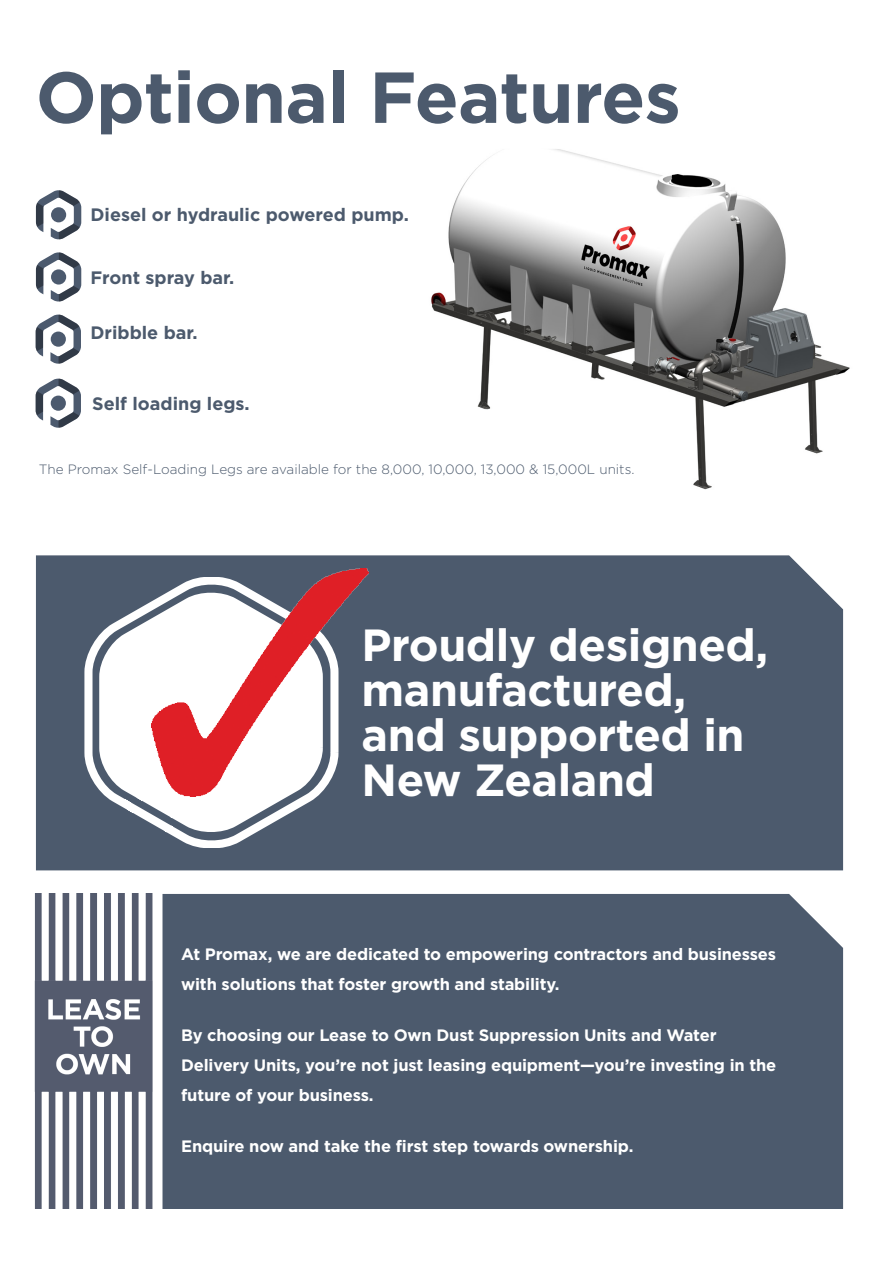
<style>
.page{position:relative;width:893px;height:1263px;background:#fff}
.page>*{position:absolute;margin:0;border:0;box-sizing:border-box;transform-origin:0 0}
.t1{font:700 72px "Gotham";letter-spacing:-.01em;color:#4c5a6d}
.t2{font:700 45px/45px "Gotham";letter-spacing:-.01em;color:#fff}
.t3{font:700 18px "Gotham";color:#4c5a6d}
.t4{font:700 16.5px/30px "Gotham";letter-spacing:-.01em;color:#fff}
.t5{font:300 13.5px "Gotham";color:#4c5a6d}
</style>
<div class="page">
<div style="left:180px;top:894px;width:663px;height:315px;background:#4c5a6d"></div>
<img style="left:431px;top:149px;width:419px;height:341px">
<svg style="left:36px;top:190px;width:45px;height:49px"></svg>
<svg style="left:36px;top:252px;width:45px;height:49px"></svg>
<svg style="left:36px;top:315px;width:45px;height:49px"></svg>
<div style="left:36px;top:555px;width:807px;height:315px;background:#4c5a6d"></div>
<svg style="left:84px;top:578px;width:254px;height:269px"></svg>
<svg style="left:96px;top:585px;width:230px;height:255px"></svg>
<img style="left:152px;top:568px;width:217px;height:228px">
<svg style="left:36px;top:379px;width:45px;height:49px"></svg>
<img style="left:34px;top:894px;width:146px;height:315px">
<p class="t1" style="left:36px;top:56px;width:647px">Optional Features</p>
<p class="t3" style="left:90px;top:205px;width:320px">Diesel or hydraulic powered pump.</p>
<p class="t3" style="left:90px;top:267px;width:145px">Front spray bar.</p>
<p class="t3" style="left:90px;top:323px;width:109px">Dribble bar.</p>
<p class="t3" style="left:92px;top:393px;width:159px">Self loading legs.</p>
<p class="t5" style="left:39px;top:462px;width:597px">The Promax Self-Loading Legs are available for the 8,000, 10,000, 13,000 &amp; 15,000L units.</p>
<p class="t2" style="left:362px;top:622px;width:408px">Proudly designed, manufactured, and supported in<br>New Zealand</p>
<p class="t4" style="left:181px;top:938px;width:597px">At Promax, we are dedicated to empowering contractors and businesses with solutions that foster growth and stability.</p>
<p class="t4" style="left:181px;top:1019px;width:597px">By choosing our Lease to Own Dust Suppression Units and Water<br>Delivery Units, you’re not just leasing equipment—you’re investing in the future of your business.</p>
<p class="t4" style="left:181px;top:1131px;width:454px">Enquire now and take the first step towards ownership.</p>
</div>
